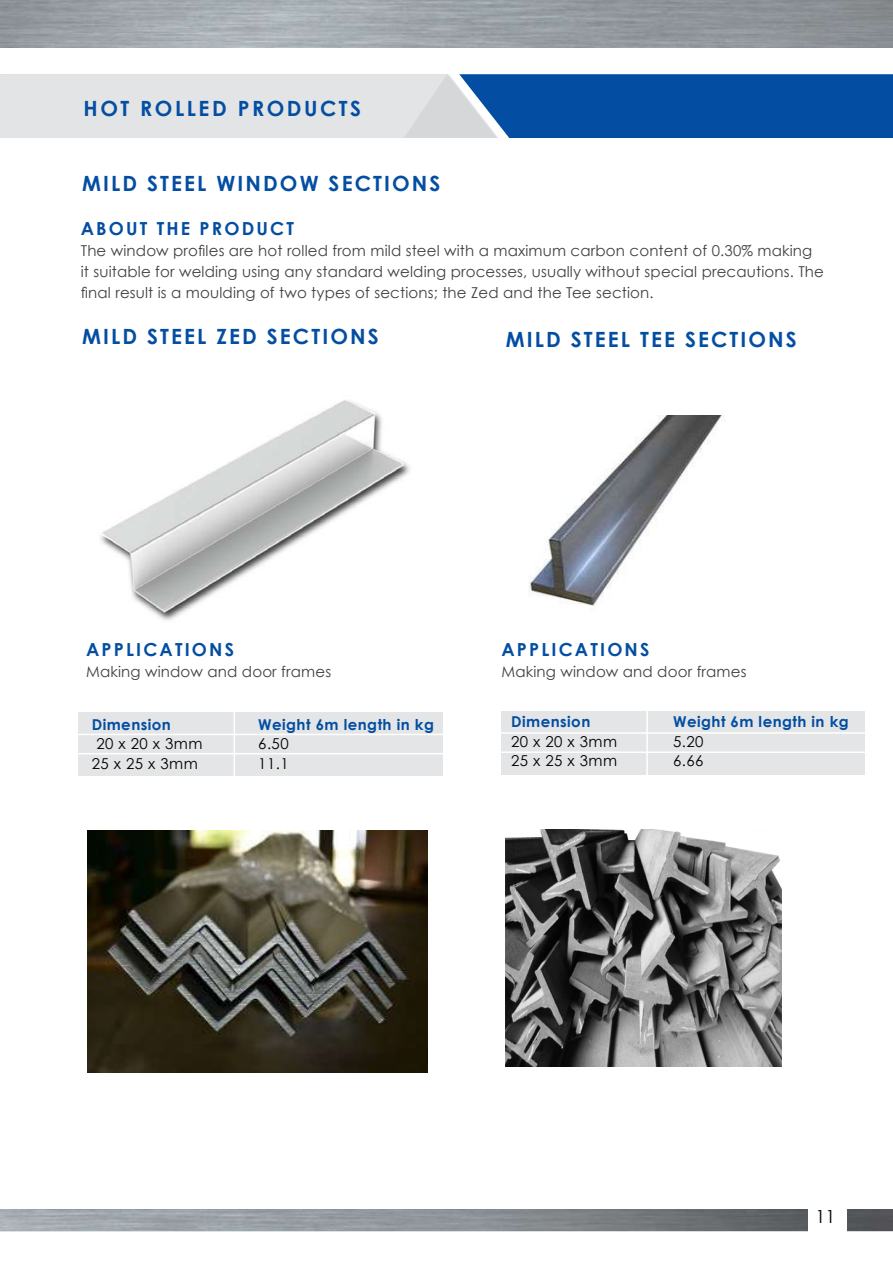
<style>
.page{position:relative;width:893px;height:1263px;background:#fff}
.page>*{position:absolute;margin:0;border:0;box-sizing:border-box;transform-origin:0 0}
.t1{font:700 21px "Century Gothic";letter-spacing:.1em;color:#034ea2}
.t2{font:700 21px "Century Gothic";letter-spacing:.12em;color:#034ea2}
.t3{font:700 18px "Century Gothic";letter-spacing:.12em;color:#034ea2}
.t4{font:18px "Century Gothic";color:#000}
.t5{font:15px/21px "Century Gothic";letter-spacing:.01em;color:#414042}
.t6{font:700 15px "Century Gothic";letter-spacing:.03em;color:#034ea2}
.t7{font:15px "Century Gothic";letter-spacing:.03em;color:#000}
</style>
<div class="page">
<img style="left:0;top:1209px;width:893px;height:22px">
<svg style="left:0;top:74px;width:893px;height:64px;background:#7c9fc6"></svg>
<div style="left:808px;top:1205px;width:38px;height:38px;background:#fff"></div>
<div style="left:78px;top:712px;width:365px;height:64px;background:#e4e5e6"></div>
<div style="left:501px;top:711px;width:364px;height:64px;background:#e4e5e6"></div>
<hr style="left:68px;top:734px;width:379px;height:1px;background:#fff">
<hr style="left:487px;top:732px;width:406px;height:2px;background:#fff">
<hr style="left:68px;top:753px;width:379px;height:1px;background:#fff">
<hr style="left:487px;top:751px;width:406px;height:2px;background:#fff">
<hr style="left:234px;top:697px;width:1px;height:101px;background:#fff">
<hr style="left:646px;top:683px;width:2px;height:101px;background:#fff">
<img style="left:100px;top:400px;width:310px;height:221px">
<img style="left:528px;top:415px;width:197px;height:192px">
<img style="left:87px;top:830px;width:341px;height:242px">
<img style="left:506px;top:830px;width:276px;height:236px">
<h1 class="t2" style="left:84px;top:95px;width:279px">HOT ROLLED PRODUCTS</h1>
<h1 class="t1" style="left:82px;top:171px;width:360px">MILD STEEL WINDOW SECTIONS</h1>
<p class="t3" style="left:81px;top:217px;width:215px">ABOUT THE PRODUCT</p>
<p class="t5" style="left:81px;top:240px;width:745px">The window profiles are hot rolled from mild steel with a maximum carbon content of 0.30% making it suitable for welding using any standard welding processes, usually without special precautions. The final result is a moulding of two types of sections; the Zed and the Tee section.</p>
<h1 class="t1" style="left:82px;top:323px;width:298px">MILD STEEL ZED SECTIONS</h1>
<h1 class="t1" style="left:506px;top:326px;width:293px">MILD STEEL TEE SECTIONS</h1>
<p class="t3" style="left:86px;top:638px;width:149px">APPLICATIONS</p>
<p class="t5" style="left:86px;top:661px;width:247px">Making window and door frames</p>
<p class="t6" style="left:92px;top:715px;width:81px">Dimension</p>
<p class="t6" style="left:258px;top:715px;width:177px">Weight 6m length in kg</p>
<p class="t7" style="left:96px;top:734px;width:108px">20 x 20 x 3mm</p>
<p class="t7" style="left:258px;top:734px;width:32px">6.50</p>
<p class="t7" style="left:92px;top:754px;width:108px">25 x 25 x 3mm</p>
<p class="t7" style="left:258px;top:754px;width:32px">11.1</p>
<p class="t3" style="left:501px;top:638px;width:149px">APPLICATIONS</p>
<p class="t5" style="left:501px;top:661px;width:247px">Making window and door frames</p>
<p class="t6" style="left:511px;top:712px;width:81px">Dimension</p>
<p class="t6" style="left:673px;top:712px;width:177px">Weight 6m length in kg</p>
<p class="t7" style="left:511px;top:732px;width:108px">20 x 20 x 3mm</p>
<p class="t7" style="left:673px;top:732px;width:32px">5.20</p>
<p class="t7" style="left:511px;top:752px;width:108px">25 x 25 x 3mm</p>
<p class="t7" style="left:673px;top:752px;width:32px">6.66</p>
<p class="t4" style="left:815px;top:1205px;width:21px">11</p>
</div>
